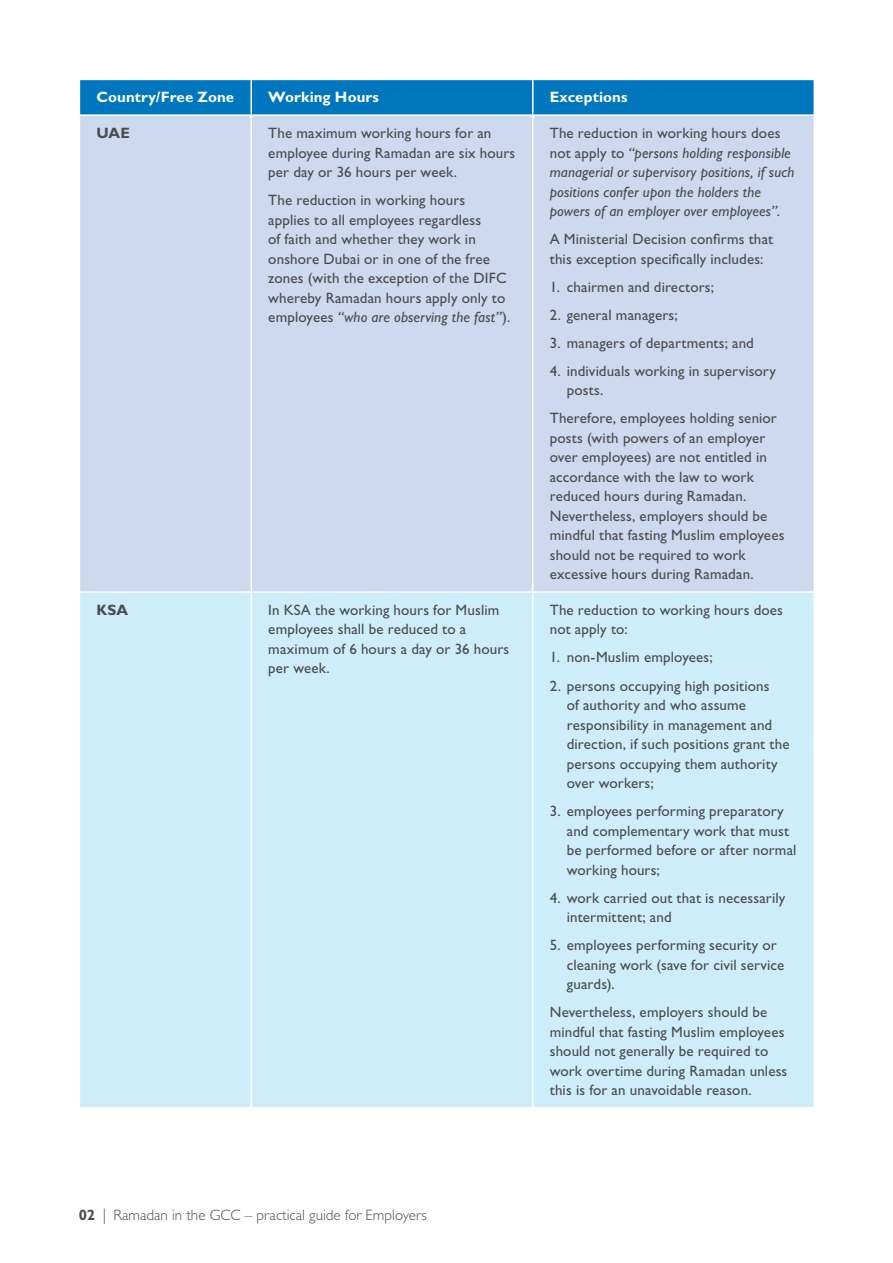
<style>
.page{position:relative;width:893px;height:1263px;background:#fff}
.page>*{position:absolute;margin:0;border:0;box-sizing:border-box;transform-origin:0 0}
.BODY_COPY{font:15px/19.5px "Gill Sans Std";letter-spacing:.01em;color:#4b4c4d}
.BODY_COPY-2{font:italic 15px/19.5px "Gill Sans Std";letter-spacing:.005em;color:#4b4c4d}
.t1{font:300 15px "Gill Sans Std";color:#4b4c4d}
.BODY_COPY-3{font:700 15px "Gill Sans Std";letter-spacing:.01em;color:#fff}
.BODY_COPY-4{font:700 15px "Gill Sans Std";letter-spacing:.01em;color:#4b4c4d}
.s1{font-style:italic}
.s2{font-style:normal}
.s3{font-weight:700}
</style>
<div class="page">
<div style="left:80px;top:80px;width:734px;height:34px;background:#0076be"></div>
<div style="left:80px;top:116px;width:734px;height:475px;background:#ccd9ee"></div>
<div style="left:80px;top:593px;width:734px;height:514px;background:#ceedfb"></div>
<hr style="left:250px;top:116px;width:2px;height:475px;background:#fff">
<hr style="left:532px;top:116px;width:1px;height:475px;background:#fff">
<hr style="left:250px;top:593px;width:2px;height:514px;background:#fff">
<hr style="left:532px;top:593px;width:1px;height:514px;background:#fff">
<hr style="left:250px;top:80px;width:2px;height:34px;background:#fff">
<hr style="left:532px;top:80px;width:1px;height:34px;background:#fff">
<p class="BODY_COPY-3" style="left:96px;top:88px;width:139px">Country/Free Zone</p>
<p class="BODY_COPY-3" style="left:268px;top:88px;width:112px">Working Hours</p>
<p class="BODY_COPY-3" style="left:550px;top:88px;width:79px">Exceptions</p>
<p class="BODY_COPY-4" style="left:96px;top:124px;width:35px">UAE</p>
<p class="BODY_COPY" style="left:268px;top:123px;width:249px">The maximum working hours for an employee during Ramadan are six hours per day or 36 hours per week.</p>
<p class="BODY_COPY" style="left:268px;top:190px;width:244px">The reduction in working hours applies to all employees regardless<br>of faith and whether they work in onshore Dubai or in one of the free zones (with the exception of the DIFC whereby Ramadan hours apply only to employees <span class="s1">“who are observing the fast”</span>).</p>
<p class="BODY_COPY-2" style="left:550px;top:123px;width:246px"><span class="s2">The reduction in working hours does not apply to</span> “persons holding responsible managerial or supervisory positions, if such positions confer upon the holders the powers of an employer over employees”<span class="s2">.</span></p>
<p class="BODY_COPY" style="left:550px;top:229px;width:225px">A Ministerial Decision confirms that this exception specifically includes:</p>
<p class="BODY_COPY" style="left:550px;top:277px;width:166px">1. chairmen and directors;</p>
<p class="BODY_COPY" style="left:550px;top:305px;width:129px">2. general managers;</p>
<p class="BODY_COPY" style="left:550px;top:333px;width:206px">3. managers of departments; and</p>
<p class="BODY_COPY" style="left:567px;top:361px;width:211px;text-indent:-17px">4. individuals working in supervisory posts.</p>
<p class="BODY_COPY" style="left:550px;top:408px;width:236px">Therefore, employees holding senior posts (with powers of an employer over employees) are not entitled in accordance with the law to work reduced hours during Ramadan.<br>Nevertheless, employers should be mindful that fasting Muslim employees should not be required to work excessive hours during Ramadan.</p>
<p class="BODY_COPY-4" style="left:96px;top:601px;width:33px">KSA</p>
<p class="BODY_COPY" style="left:268px;top:600px;width:243px">In KSA the working hours for Muslim employees shall be reduced to a maximum of 6 hours a day or 36 hours per week.</p>
<p class="BODY_COPY" style="left:550px;top:600px;width:235px">The reduction to working hours does not apply to:</p>
<p class="BODY_COPY" style="left:550px;top:648px;width:164px">1. non-Muslim employees;</p>
<p class="BODY_COPY" style="left:567px;top:676px;width:224px;text-indent:-17px">2. persons occupying high positions<br>of authority and who assume responsibility in management and direction, if such positions grant the persons occupying them authority over workers;</p>
<p class="BODY_COPY" style="left:567px;top:801px;width:231px;text-indent:-17px">3. employees performing preparatory and complementary work that must be performed before or after normal working hours;</p>
<p class="BODY_COPY" style="left:567px;top:888px;width:220px;text-indent:-17px">4. work carried out that is necessarily intermittent; and</p>
<p class="BODY_COPY" style="left:567px;top:935px;width:219px;text-indent:-17px">5. employees performing security or cleaning work (save for civil service guards).</p>
<p class="BODY_COPY" style="left:550px;top:1002px;width:239px">Nevertheless, employers should be mindful that fasting Muslim employees should not generally be required to work overtime during Ramadan unless this is for an unavoidable reason.</p>
<p class="t1" style="left:79px;top:1206px;width:350px"><span class="s3">02</span> | Ramadan in the GCC – practical guide for Employers</p>
</div>
